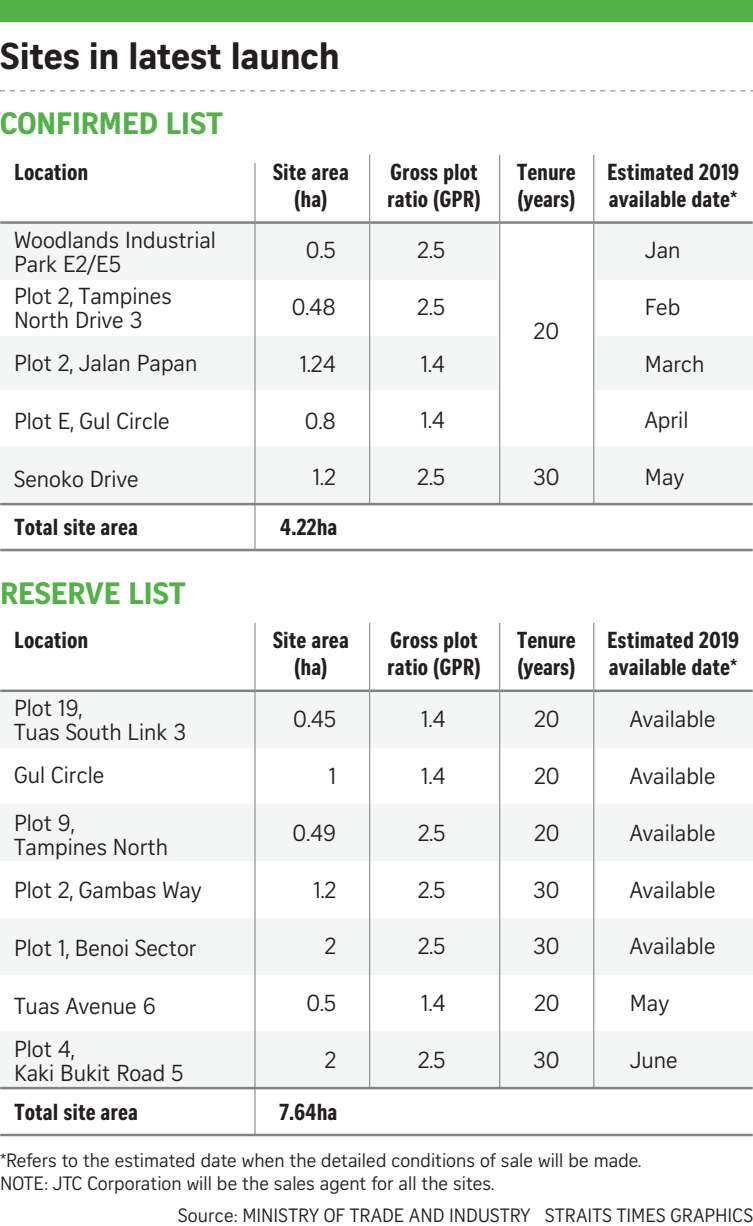
<style>
.page{position:relative;width:753px;height:1226px;background:#fff}
.page>*{position:absolute;margin:0;border:0;box-sizing:border-box;transform-origin:0 0}
.t1{font:700 36.25px "Curator Serp Text";letter-spacing:-.01em;color:#231f20}
.t2{font:700 30px "Curator Serp Text";color:#52b147}
.t3{font:22.5px/23.8px "Curator Serp Text";color:#231f20}
.t4{font:22.5px/27px "Curator Head Cond ST Bold";color:#231f20}
.t5{font:18.75px/22.5px "Curator Serp Text";color:#231f20}
</style>
<div class="page">
<div style="left:0;top:223px;width:499px;height:57px;background:#f3f6f4"></div>
<div style="left:0;top:337px;width:499px;height:53px;background:#f3f6f4"></div>
<div style="left:593px;top:223px;width:159px;height:57px;background:#f3f6f4"></div>
<div style="left:593px;top:337px;width:159px;height:53px;background:#f3f6f4"></div>
<div style="left:0;top:446px;width:752px;height:57px;background:#f3f6f4"></div>
<div style="left:0;top:0;width:753px;height:21px;background:#52b147"></div>
<svg style="left:0;top:90px;width:753px;height:1px"></svg>
<hr style="left:0;top:221px;width:752px;height:3px;background:#808285">
<hr style="left:0;top:549px;width:752px;height:2px;background:#808285">
<hr style="left:254px;top:163px;width:1px;height:387px;background:#939598">
<hr style="left:369px;top:155px;width:1px;height:348px;background:#939598">
<hr style="left:499px;top:155px;width:1px;height:348px;background:#939598">
<hr style="left:593px;top:155px;width:1px;height:348px;background:#939598">
<div style="left:0;top:691px;width:753px;height:57px;background:#f3f6f4"></div>
<div style="left:0;top:805px;width:753px;height:56px;background:#f3f6f4"></div>
<div style="left:0;top:918px;width:752px;height:57px;background:#f3f6f4"></div>
<div style="left:0;top:1031px;width:752px;height:57px;background:#f3f6f4"></div>
<hr style="left:0;top:690px;width:752px;height:2px;background:#808285">
<hr style="left:254px;top:623px;width:1px;height:512px;background:#939598">
<hr style="left:369px;top:623px;width:1px;height:465px;background:#939598">
<hr style="left:499px;top:623px;width:1px;height:465px;background:#939598">
<hr style="left:593px;top:623px;width:1px;height:465px;background:#939598">
<hr style="left:0;top:1134px;width:752px;height:2px;background:#808285">
<hr style="left:0;top:503px;width:752px;height:2px;background:#808285">
<hr style="left:0;top:1087px;width:752px;height:2px;background:#808285">
<h1 class="t1" style="left:0;top:34px;width:341px">Sites in latest launch</h1>
<h2 class="t2" style="left:0;top:105px;width:224px">CONFIRMED LIST</h2>
<p class="t4" style="left:14px;top:159px;width:76px">Location</p>
<p class="t3" style="left:14px;top:228px;width:203px">Woodlands Industrial<br>Park E2/E5</p>
<p class="t3" style="left:14px;top:284px;width:159px">Plot 2, Tampines<br>North Drive 3</p>
<p class="t3" style="left:14px;top:351px;width:185px">Plot 2, Jalan Papan</p>
<p class="t3" style="left:14px;top:409px;width:157px">Plot E, Gul Circle</p>
<p class="t3" style="left:14px;top:467px;width:126px">Senoko Drive</p>
<p class="t4" style="left:273px;top:159px;width:78px;text-align:center">Site area (ha)</p>
<p class="t3" style="left:306px;top:238px;width:31px">0.5</p>
<p class="t3" style="left:292px;top:295px;width:46px">0.48</p>
<p class="t3" style="left:299px;top:352px;width:38px">1.24</p>
<p class="t3" style="left:305px;top:409px;width:32px">0.8</p>
<p class="t3" style="left:312px;top:465px;width:25px">1.2</p>
<p class="t4" style="left:14px;top:514px;width:125px">Total site area</p>
<p class="t4" style="left:280px;top:514px;width:59px">4.22ha</p>
<h2 class="t2" style="left:0;top:575px;width:187px">RESERVE LIST</h2>
<p class="t4" style="left:14px;top:627px;width:76px">Location</p>
<p class="t4" style="left:273px;top:627px;width:78px;text-align:center">Site area (ha)</p>
<p class="t3" style="left:293px;top:707px;width:45px">0.45</p>
<p class="t3" style="left:14px;top:696px;width:173px">Plot 19,<br>Tuas South Link 3</p>
<p class="t3" style="left:14px;top:751px;width:92px;line-height:48px">Gul Circle<br>Plot 9,</p>
<p class="t3" style="left:14px;top:825px;width:189px;line-height:43px">Tampines North<br>Plot 2, Gambas Way</p>
<p class="t3" style="left:14px;top:936px;width:184px">Plot 1, Benoi Sector</p>
<p class="t3" style="left:14px;top:984px;width:143px;line-height:43px">Tuas Avenue 6<br>Plot 4,</p>
<p class="t3" style="left:14px;top:1061px;width:171px">Kaki Bukit Road 5</p>
<p class="t3" style="left:328px;top:764px;width:9px">1</p>
<p class="t3" style="left:292px;top:821px;width:45px">0.49</p>
<p class="t3" style="left:313px;top:878px;width:25px">1.2</p>
<p class="t3" style="left:324px;top:934px;width:13px">2</p>
<p class="t3" style="left:306px;top:991px;width:31px">0.5</p>
<p class="t3" style="left:324px;top:1048px;width:13px">2</p>
<p class="t4" style="left:14px;top:1099px;width:125px">Total site area</p>
<p class="t4" style="left:279px;top:1099px;width:60px">7.64ha</p>
<p class="t4" style="left:387px;top:159px;width:95px">Gross plot ratio (GPR)</p>
<p class="t3" style="left:417px;top:238px;width:29px">2.5</p>
<p class="t3" style="left:417px;top:295px;width:29px">2.5</p>
<p class="t3" style="left:420px;top:352px;width:26px">1.4</p>
<p class="t3" style="left:420px;top:409px;width:26px">1.4</p>
<p class="t3" style="left:417px;top:465px;width:29px">2.5</p>
<p class="t4" style="left:517px;top:159px;width:60px">Tenure (years)</p>
<p class="t3" style="left:533px;top:319px;width:27px">20</p>
<p class="t3" style="left:533px;top:465px;width:28px">30</p>
<p class="t4" style="left:607px;top:159px;width:134px">Estimated 2019 available date*</p>
<p class="t3" style="left:645px;top:238px;width:37px">Jan</p>
<p class="t3" style="left:645px;top:295px;width:37px">Feb</p>
<p class="t3" style="left:645px;top:352px;width:61px">March</p>
<p class="t3" style="left:645px;top:408px;width:45px">April</p>
<p class="t3" style="left:645px;top:465px;width:41px">May</p>
<p class="t4" style="left:387px;top:627px;width:95px">Gross plot ratio (GPR)</p>
<p class="t3" style="left:421px;top:707px;width:26px">1.4</p>
<p class="t3" style="left:421px;top:764px;width:26px">1.4</p>
<p class="t3" style="left:417px;top:821px;width:29px">2.5</p>
<p class="t3" style="left:417px;top:878px;width:29px">2.5</p>
<p class="t3" style="left:417px;top:934px;width:29px">2.5</p>
<p class="t4" style="left:517px;top:627px;width:60px">Tenure (years)</p>
<p class="t4" style="left:607px;top:627px;width:134px">Estimated 2019 available date*</p>
<p class="t3" style="left:630px;top:707px;width:87px">Available</p>
<p class="t3" style="left:630px;top:764px;width:87px">Available</p>
<p class="t3" style="left:630px;top:821px;width:87px">Available</p>
<p class="t3" style="left:630px;top:878px;width:87px">Available</p>
<p class="t3" style="left:630px;top:934px;width:87px">Available</p>
<p class="t3" style="left:534px;top:707px;width:27px">20</p>
<p class="t3" style="left:534px;top:764px;width:27px">20</p>
<p class="t3" style="left:534px;top:821px;width:27px">20</p>
<p class="t3" style="left:533px;top:878px;width:28px">30</p>
<p class="t3" style="left:533px;top:934px;width:28px">30</p>
<p class="t3" style="left:421px;top:991px;width:26px">1.4</p>
<p class="t3" style="left:417px;top:1048px;width:29px">2.5</p>
<p class="t3" style="left:534px;top:991px;width:27px">20</p>
<p class="t3" style="left:533px;top:1048px;width:28px">30</p>
<p class="t3" style="left:630px;top:991px;width:41px">May</p>
<p class="t3" style="left:630px;top:1048px;width:49px">June</p>
<p class="t5" style="left:0;top:1149px;width:643px">*Refers to the estimated date when the detailed conditions of sale will be made.<br>NOTE: JTC Corporation will be the sales agent for all the sites.</p>
<p class="t5" style="left:178px;top:1204px;width:576px">Source: MINISTRY OF TRADE AND INDUSTRY STRAITS TIMES GRAPHICS</p>
</div>
